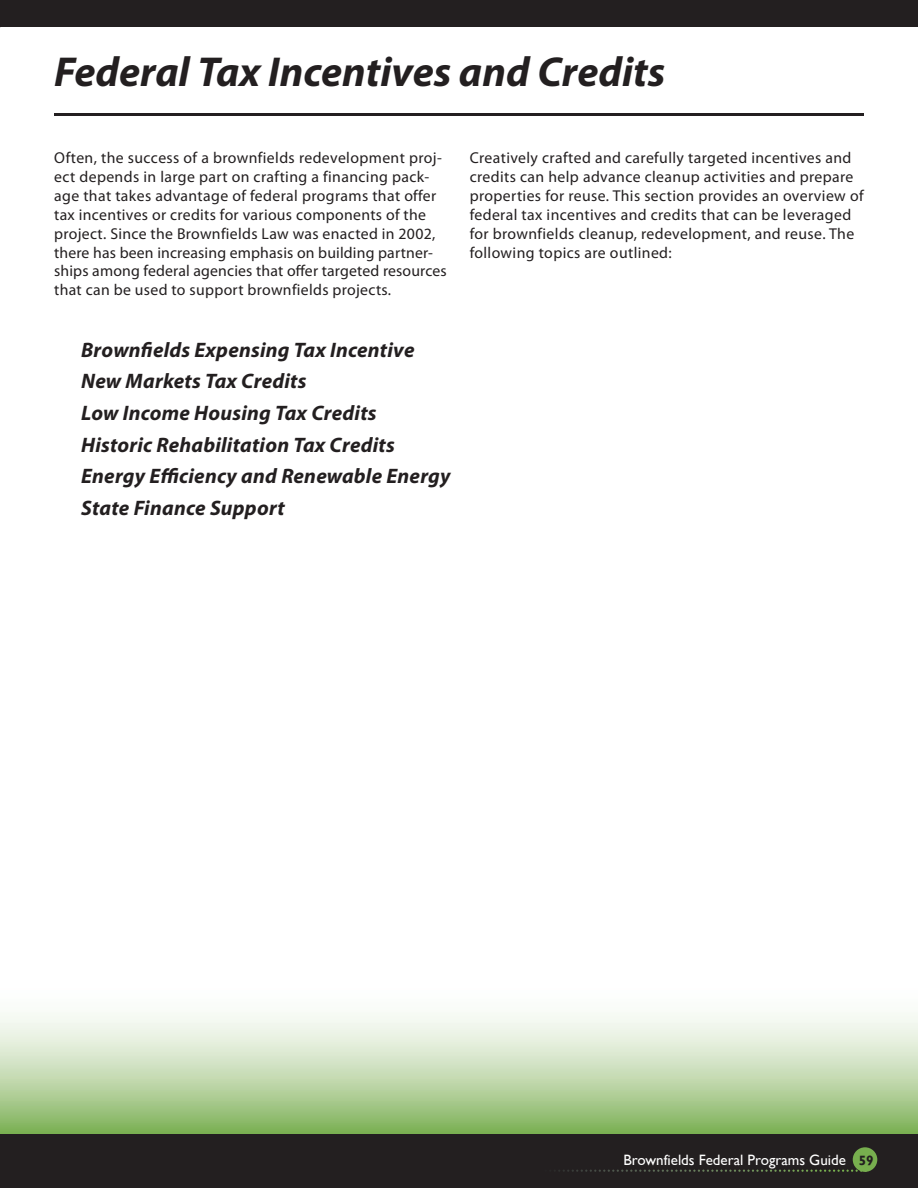
<style>
.page{position:relative;width:918px;height:1188px;background:#fff}
.page>*{position:absolute;margin:0;border:0;box-sizing:border-box;transform-origin:0 0}
.t1{font:italic 700 42px "Myriad Pro";color:#231f20}
.t2{font:italic 700 21px/31.7px "Myriad Pro";letter-spacing:.01em;color:#231f20}
.t3{font:15.75px/18.9px "Myriad Pro";letter-spacing:.025em;color:#231f20}
.t4{font:15px "Gill Sans";color:#fff}
.s1{font-weight:700;font-size:13.5px;color:#231f20}
</style>
<div class="page">
<div style="left:0;top:1133px;width:918px;height:55px;background:#231f20"></div>
<svg style="left:0;top:1013px;width:918px;height:121px;background:#c3dab0"></svg>
<img style="left:554px;top:1170px;width:308px;height:2px">
<div style="left:853px;top:1147px;width:24px;height:25px;background:#77ae4e;border-radius:50%"></div>
<div style="left:0;top:0;width:918px;height:27px;background:#231f20"></div>
<hr style="left:54px;top:113px;width:810px;height:3px;background:#231f20">
<h1 class="t1" style="left:54px;top:45px;width:613px">Federal Tax Incentives and Credits</h1>
<p class="t3" style="left:54px;top:148px;width:394px">Often, the success of a brownfields redevelopment proj&shy;ect depends in large part on crafting a financing pack&shy;age that takes advantage of federal programs that offer tax incentives or credits for various components of the project. Since the Brownfields Law was enacted in 2002, there has been increasing emphasis on building partner&shy;ships among federal agencies that offer targeted resources that can be used to support brownfields projects.</p>
<h2 class="t2" style="left:81px;top:333px;width:371px">Brownfields Expensing Tax Incentive<br>New Markets Tax Credits<br>Low Income Housing Tax Credits<br>Historic Rehabilitation Tax Credits<br>Energy Efficiency and Renewable Energy<br>State Finance Support</h2>
<p class="t3" style="left:470px;top:148px;width:396px">Creatively crafted and carefully targeted incentives and credits can help advance cleanup activities and prepare properties for reuse. This section provides an overview of federal tax incentives and credits that can be leveraged for brownfields cleanup, redevelopment, and reuse. The following topics are outlined:</p>
<p class="t4" style="left:623px;top:1151px;width:252px">Brownfields Federal Programs Guide <span class="s1">59</span></p>
</div>
